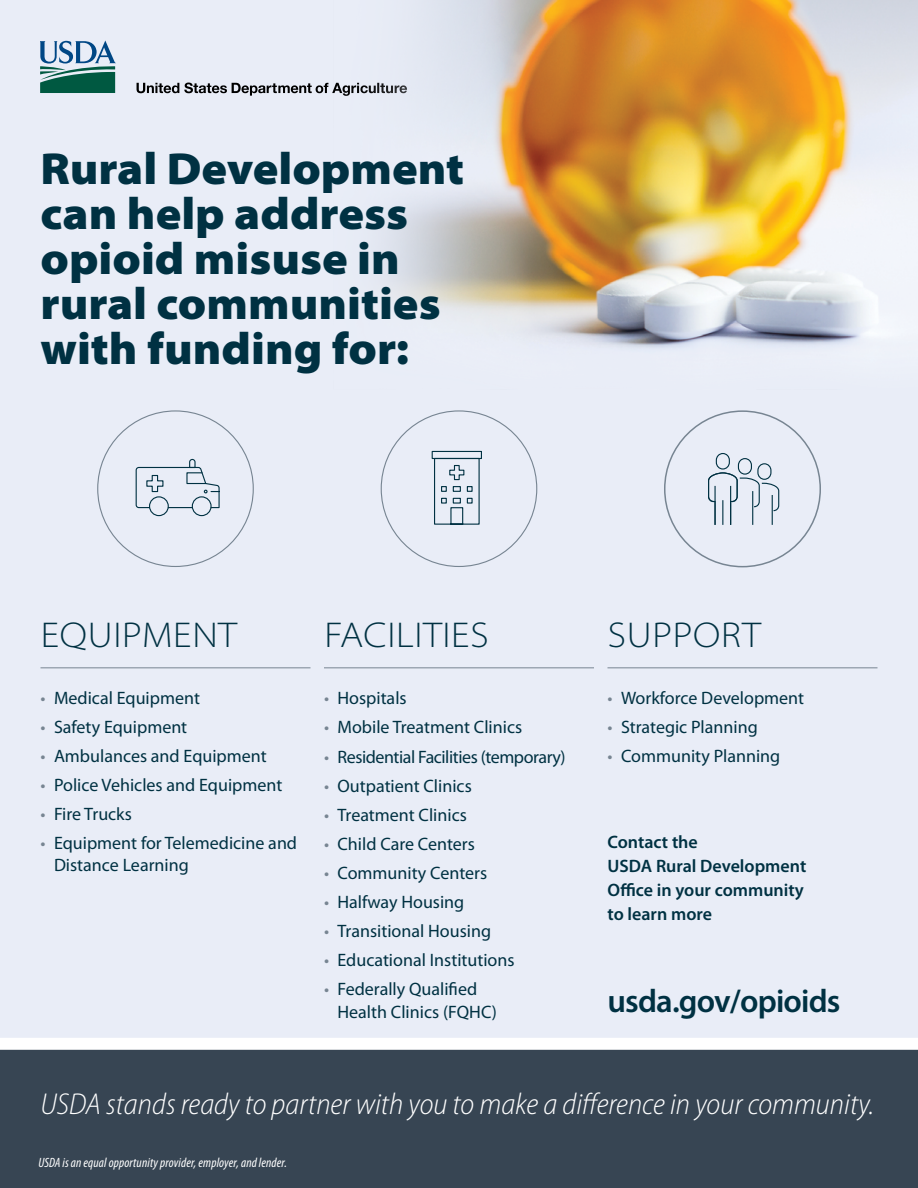
<style>
.page{position:relative;width:918px;height:1188px;background:#fff}
.page>*{position:absolute;margin:0;border:0;box-sizing:border-box;transform-origin:0 0}
.t1{font:900 semi-expanded 45px/45px "Myriad Pro";color:#003142}
.t2{font:300 semi-expanded 36px "Myriad Pro";letter-spacing:.02em;color:#003142}
.t3{font:600 32.7px "Myriad Pro";letter-spacing:-.025em;color:#003142}
.t4{font:italic 300 semi-condensed 30.3px "Myriad Pro";color:#fff}
.t5{font:18px/22.5px "Myriad Pro";color:#003142}
.t6{font:600 18px/24px "Myriad Pro";color:#003142}
.t7{font:18px "Myriad Pro";letter-spacing:-.025em;color:#003142}
.t8{font:italic condensed 13.5px "Myriad Pro";letter-spacing:.01em;color:#fff}
.s1{color:#778592}
</style>
<div class="page">
<div style="left:0;top:0;width:918px;height:1074px;background:#e9edf7"></div>
<hr style="left:40px;top:668px;width:270px;height:1px;background:#778592">
<hr style="left:324px;top:668px;width:270px;height:1px;background:#778592">
<hr style="left:608px;top:668px;width:270px;height:1px;background:#778592">
<svg style="left:40px;top:40px;width:76px;height:53px"></svg>
<svg style="left:137px;top:83px;width:197px;height:13px"></svg>
<img style="left:334px;top:0;width:584px;height:348px">
<svg style="left:135px;top:458px;width:85px;height:59px"></svg>
<svg style="left:431px;top:450px;width:51px;height:75px"></svg>
<div style="left:716px;top:453px;width:14px;height:17px;border:1px solid #003142;border-radius:7px"></div>
<div style="left:738px;top:458px;width:14px;height:17px;border:1px solid #003142;border-radius:7px"></div>
<div style="left:757px;top:463px;width:14px;height:17px;border:1px solid #003142;border-radius:7px"></div>
<svg style="left:708px;top:472px;width:72px;height:53px"></svg>
<div style="left:0;top:1047px;width:918px;height:141px;background:#374553"></div>
<div style="left:0;top:1038px;width:918px;height:12px;background:#fff"></div>
<h1 class="t1" style="left:40px;top:147px;width:425px">Rural Development can help address opioid misuse in rural communities with funding for:</h1>
<h2 class="t2" style="left:41px;top:615px;width:198px">EQUIPMENT</h2>
<h2 class="t2" style="left:324px;top:615px;width:166px">FACILITIES</h2>
<h2 class="t2" style="left:608px;top:615px;width:154px">SUPPORT</h2>
<p class="t5" style="left:40px;top:686px;width:161px"><span class="s1">•</span> Medical Equipment</p>
<p class="t5" style="left:40px;top:715px;width:148px"><span class="s1">•</span> Safety Equipment</p>
<p class="t5" style="left:40px;top:744px;width:228px"><span class="s1">•</span> Ambulances and Equipment</p>
<p class="t5" style="left:40px;top:773px;width:243px"><span class="s1">•</span> Police Vehicles and Equipment</p>
<p class="t5" style="left:40px;top:802px;width:93px"><span class="s1">•</span> Fire Trucks</p>
<p class="t5" style="left:54px;top:831px;width:245px;text-indent:-14px"><span class="s1">•</span> Equipment for Telemedicine and<br>Distance Learning</p>
<p class="t5" style="left:324px;top:686px;width:84px"><span class="s1">•</span> Hospitals</p>
<p class="t5" style="left:324px;top:715px;width:200px"><span class="s1">•</span> Mobile Treatment Clinics</p>
<p class="t7" style="left:324px;top:746px;width:243px"><span class="s1">•</span> Residential Facilities (temporary)</p>
<p class="t5" style="left:324px;top:775px;width:149px"><span class="s1">•</span> Outpatient Clinics</p>
<p class="t5" style="left:324px;top:804px;width:144px"><span class="s1">•</span> Treatment Clinics</p>
<p class="t5" style="left:324px;top:833px;width:152px"><span class="s1">•</span> Child Care Centers</p>
<p class="t5" style="left:324px;top:862px;width:165px"><span class="s1">•</span> Community Centers</p>
<p class="t5" style="left:324px;top:891px;width:142px"><span class="s1">•</span> Halfway Housing</p>
<p class="t5" style="left:324px;top:920px;width:169px"><span class="s1">•</span> Transitional Housing</p>
<p class="t5" style="left:324px;top:949px;width:192px"><span class="s1">•</span> Educational Institutions</p>
<p class="t5" style="left:338px;top:978px;width:161px;text-indent:-14px"><span class="s1">•</span> Federally Qualified<br>Health Clinics (FQHC)</p>
<p class="t5" style="left:608px;top:686px;width:198px"><span class="s1">•</span> Workforce Development</p>
<p class="t5" style="left:608px;top:715px;width:152px"><span class="s1">•</span> Strategic Planning</p>
<p class="t5" style="left:608px;top:744px;width:174px"><span class="s1">•</span> Community Planning</p>
<p class="t6" style="left:608px;top:829px;width:200px">Contact the<br>USDA Rural Development<br>Office in your community to learn more</p>
<p class="t3" style="left:608px;top:980px;width:235px">usda.gov/opioids</p>
<p class="t4" style="left:40px;top:1088px;width:835px">USDA stands ready to partner with you to make a difference in your community.</p>
<p class="t8" style="left:39px;top:1154px;width:250px">USDA is an equal opportunity provider, employer, and lender.</p>
</div>
